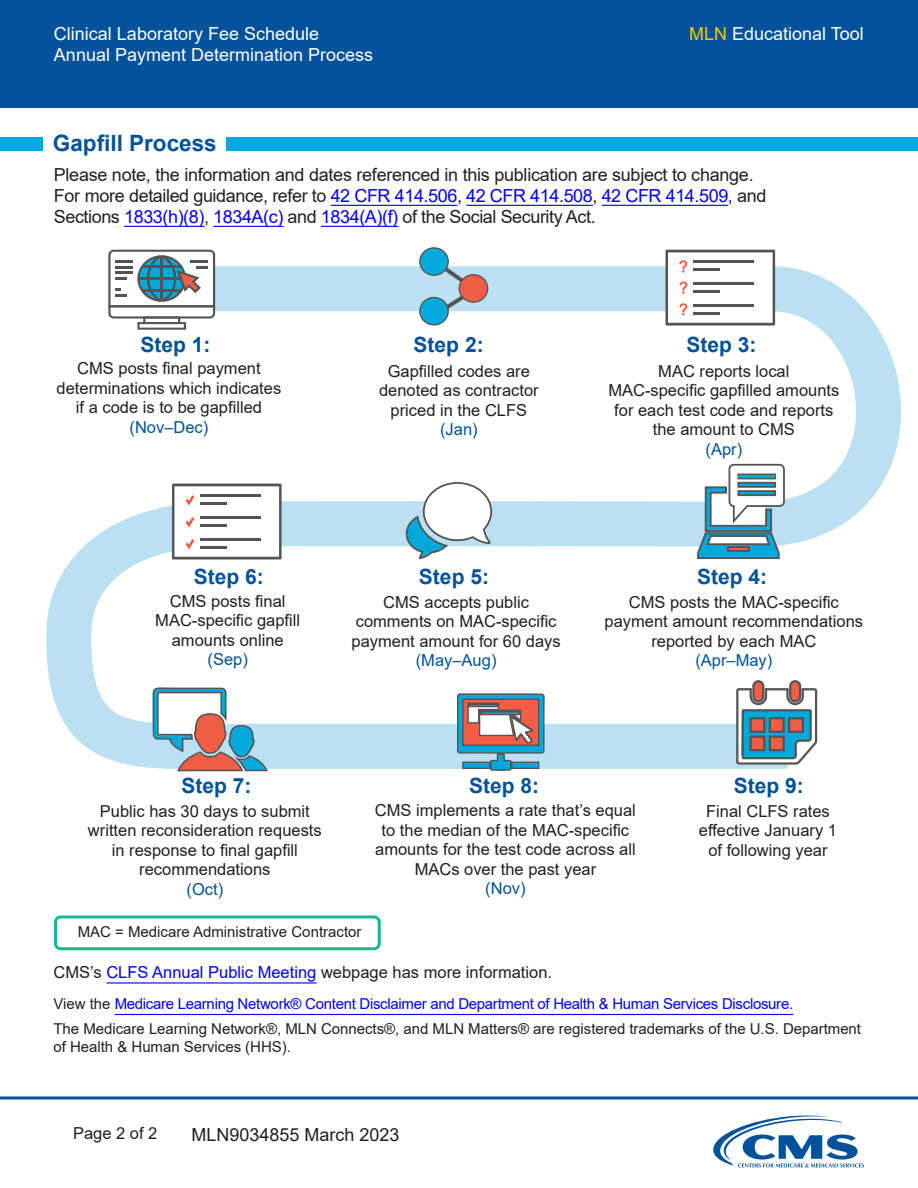
<style>
.page{position:relative;width:918px;height:1188px;background:#fff}
.page>*{position:absolute;margin:0;border:0;box-sizing:border-box;transform-origin:0 0}
.t1{font:700 22.5px "Arial";color:#01529b}
.t2{font:700 21px "Arial";color:#01529b}
.t3{font:18px/21px "Arial";letter-spacing:-.015em;color:#231f20}
.t4{font:18px "Arial";color:#fff}
.t5{font:16.5px/19.5px "Arial";color:#231f20;text-align:center}
.t6{font:15px/24.8px "Arial";color:#231f20}
.s1{color:#f0cb02}
.s2{color:#00f}
.s3{color:#01529b}
</style>
<div class="page">
<div style="left:0;top:0;width:918px;height:108px;background:#01529b"></div>
<svg style="left:0;top:1096px;width:918px;height:4px;background:#407db3"></svg>
<svg style="left:713px;top:1115px;width:151px;height:52px"></svg>
<svg style="left:46px;top:247px;width:856px;height:522px"></svg>
<hr style="left:106px;top:982px;width:210px;height:2px;background:#00f">
<svg style="left:172px;top:484px;width:110px;height:75px"></svg>
<hr style="left:200px;top:538px;width:60px;height:3px;background:#535453">
<hr style="left:200px;top:546px;width:27px;height:2px;background:#535453">
<div style="left:227px;top:137px;width:691px;height:13px;background:#01a9db"></div>
<div style="left:0;top:137px;width:43px;height:13px;background:#01a9db"></div>
<svg style="left:735px;top:679px;width:83px;height:87px"></svg>
<svg style="left:696px;top:463px;width:90px;height:97px"></svg>
<hr style="left:739px;top:475px;width:36px;height:3px;background:#01a9db">
<svg style="left:666px;top:250px;width:109px;height:76px"></svg>
<svg style="left:152px;top:687px;width:117px;height:85px"></svg>
<div style="left:54px;top:915px;width:327px;height:35px;border:3px solid #1ab892;border-radius:5px"></div>
<svg style="left:428px;top:255px;width:54px;height:66px"></svg>
<div style="left:420px;top:248px;width:28px;height:27px;background:#01a9db;border-radius:50%"></div>
<div style="left:419px;top:247px;width:30px;height:29px;border:1px solid #535453;border-radius:50%"></div>
<div style="left:420px;top:298px;width:28px;height:27px;background:#01a9db;border-radius:50%"></div>
<div style="left:419px;top:297px;width:30px;height:29px;border:1px solid #535453;border-radius:50%"></div>
<div style="left:459px;top:275px;width:29px;height:27px;background:#f15d45;border-radius:50%"></div>
<div style="left:459px;top:274px;width:29px;height:29px;border:1px solid #535453;border-radius:50%"></div>
<svg style="left:405px;top:481px;width:93px;height:79px"></svg>
<svg style="left:108px;top:250px;width:107px;height:80px"></svg>
<svg style="left:454px;top:693px;width:95px;height:78px"></svg>
<hr style="left:115px;top:1014px;width:678px;height:1px;background:#00f">
<hr style="left:321px;top:226px;width:77px;height:1px;background:#00f">
<hr style="left:213px;top:226px;width:70px;height:1px;background:#00f">
<hr style="left:124px;top:226px;width:80px;height:1px;background:#00f">
<hr style="left:602px;top:205px;width:126px;height:1px;background:#00f">
<hr style="left:466px;top:205px;width:127px;height:1px;background:#00f">
<hr style="left:331px;top:205px;width:126px;height:1px;background:#00f">
<p class="t4" style="left:54px;top:21px;width:267px">Clinical Laboratory Fee Schedule</p>
<p class="t4" style="left:689px;top:21px;width:176px"><span class="s1">MLN</span> Educational Tool</p>
<p class="t4" style="left:54px;top:42px;width:321px">Annual Payment Determination Process</p>
<h3 class="t1" style="left:53px;top:128px;width:165px">Gapfill Process</h3>
<p class="t3" style="left:54px;top:164px;width:714px">Please note, the information and dates referenced in this publication are subject to change.<br>For more detailed guidance, refer to <span class="s2">42 CFR 414.506</span>, <span class="s2">42 CFR 414.508</span>, <span class="s2">42 CFR 414.509</span>, and<br>Sections <span class="s2">1833(h)(8)</span>, <span class="s2">1834A(c)</span> and <span class="s2">1834(A)(f)</span> of the Social Security Act.</p>
<h3 class="t2" style="left:141px;top:330px;width:72px">Step 1:</h3>
<p class="t5" style="left:57px;top:359px;width:226px">CMS posts final payment determinations which indicates if a code is to be gapfilled <span class="s3">(Nov–Dec)</span></p>
<h3 class="t2" style="left:414px;top:330px;width:72px">Step 2:</h3>
<p class="t5" style="left:379px;top:361px;width:161px">Gapfilled codes are denoted as contractor priced in the CLFS <span class="s3">(Jan)</span></p>
<h3 class="t2" style="left:686px;top:330px;width:72px">Step 3:</h3>
<p class="t5" style="left:608px;top:361px;width:233px">MAC reports local<br>MAC-specific gapfilled amounts for each test code and reports the amount to CMS<br><span class="s3">(Apr)</span></p>
<h3 class="t2" style="left:194px;top:562px;width:72px">Step 6:</h3>
<p class="t5" style="left:155px;top:591px;width:146px">CMS posts final<br>MAC-specific gapfill amounts online <span class="s3">(Sep)</span></p>
<h3 class="t2" style="left:419px;top:562px;width:72px">Step 5:</h3>
<p class="t5" style="left:352px;top:592px;width:211px">CMS accepts public comments on MAC-specific payment amount for 60 days <span class="s3">(May–Aug)</span></p>
<h3 class="t2" style="left:697px;top:562px;width:72px">Step 4:</h3>
<p class="t5" style="left:605px;top:592px;width:260px">CMS posts the MAC-specific payment amount recommendations reported by each MAC<br><span class="s3">(Apr–May)</span></p>
<h3 class="t2" style="left:181px;top:771px;width:72px">Step 7:</h3>
<p class="t5" style="left:88px;top:801px;width:235px">Public has 30 days to submit written reconsideration requests in response to final gapfill recommendations<br><span class="s3">(Oct)</span></p>
<h3 class="t2" style="left:469px;top:771px;width:72px">Step 8:</h3>
<p class="t5" style="left:375px;top:801px;width:263px">CMS implements a rate that’s equal to the median of the MAC-specific amounts for the test code across all<br>MACs over the past year<br><span class="s3">(Nov)</span></p>
<h3 class="t2" style="left:734px;top:771px;width:72px">Step 9:</h3>
<p class="t5" style="left:699px;top:801px;width:140px">Final CLFS rates effective January 1 of following year</p>
<p class="t6" style="left:78px;top:920px;width:285px">MAC = Medicare Administrative Contractor</p>
<p class="t5" style="left:54px;top:962px;width:500px">CMS’s <span class="s2">CLFS Annual Public Meeting</span> webpage has more information.</p>
<p class="t6" style="left:54px;top:991px;width:809px">View the <span class="s2">Medicare Learning Network® Content Disclaimer and Department of Health &amp; Human Services Disclosure.<br></span>The Medicare Learning Network®, MLN Connects®, and MLN Matters® are registered trademarks of the U.S. Department</p>
<p class="t6" style="left:54px;top:1034px;width:239px">of Health &amp; Human Services (HHS).</p>
<p class="t5" style="left:73px;top:1124px;width:86px">Page 2 of 2</p>
<p class="t3" style="left:192px;top:1124px;width:210px">MLN9034855 March 2023</p>
</div>
